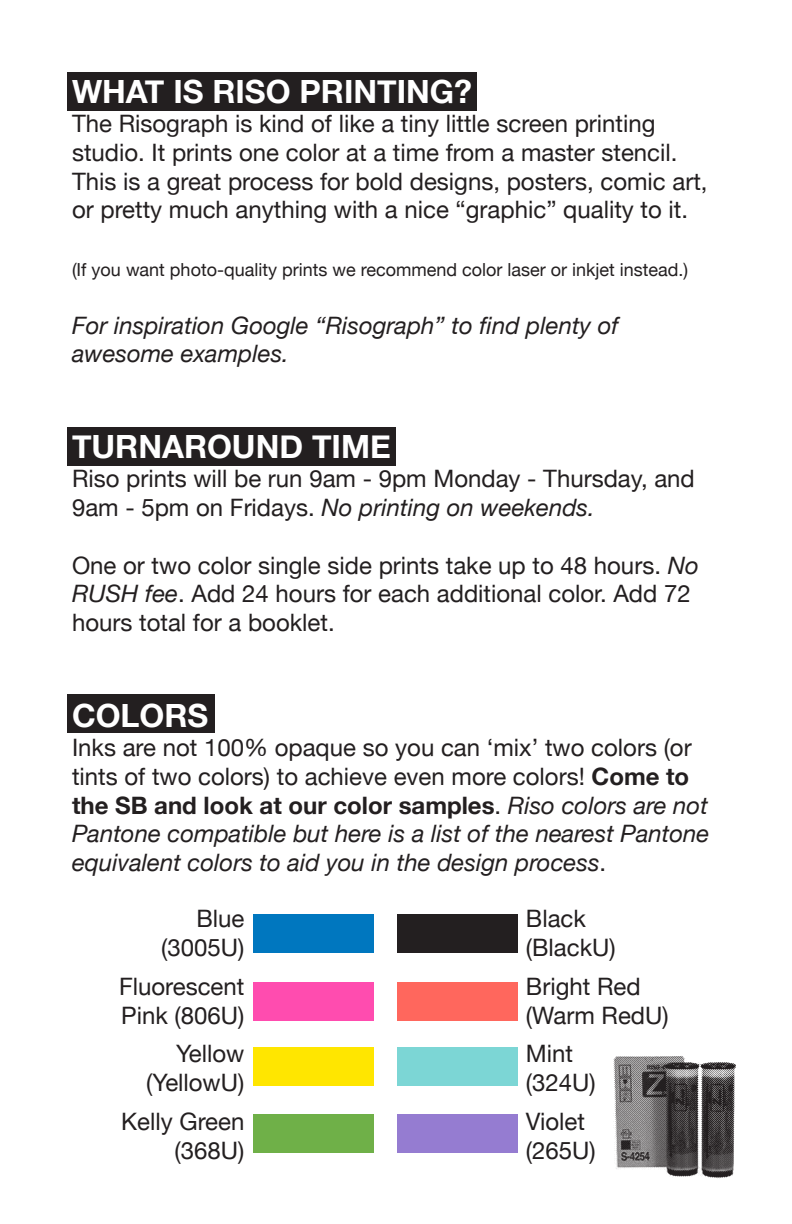
<style>
.page{position:relative;width:792px;height:1224px;background:#fff}
.page>*{position:absolute;margin:0;border:0;box-sizing:border-box;transform-origin:0 0}
.t1{font:700 32px "Helvetica Neue";color:#fff}
.t2{font:24px/28.8px "Helvetica Neue";color:#231f20}
.t3{font:italic 24px/28.8px "Helvetica Neue";color:#231f20}
.t4{font:18px "Helvetica Neue";color:#231f20}
.s1{font-style:italic}
.s2{font-style:normal}
.s3{font-weight:700;font-style:normal}
</style>
<div class="page">
<div style="left:67px;top:427px;width:329px;height:39px;background:#231f20"></div>
<div style="left:67px;top:695px;width:148px;height:38px;background:#231f20"></div>
<div style="left:67px;top:72px;width:409px;height:38px;background:#231f20"></div>
<img style="left:613px;top:1056px;width:123px;height:123px">
<div style="left:253px;top:914px;width:120px;height:39px;background:#0077bf"></div>
<div style="left:397px;top:914px;width:121px;height:39px;background:#231f20"></div>
<div style="left:253px;top:982px;width:120px;height:38px;background:#ff4caf"></div>
<div style="left:397px;top:982px;width:121px;height:38px;background:#ff675d"></div>
<div style="left:253px;top:1114px;width:120px;height:39px;background:#6fb048"></div>
<div style="left:398px;top:1048px;width:120px;height:38px;background:#7cd6d5"></div>
<div style="left:253px;top:1048px;width:120px;height:38px;background:#ffe600"></div>
<div style="left:397px;top:1114px;width:121px;height:38px;background:#957cd1"></div>
<h1 class="t1" style="left:72px;top:67px;width:401px">WHAT IS RISO PRINTING?</h1>
<p class="t2" style="left:72px;top:110px;width:637px">The Risograph is kind of like a tiny little screen printing studio. It prints one color at a time from a master stencil.<br>This is a great process for bold designs, posters, comic art, or pretty much anything with a nice “graphic” quality to it.</p>
<p class="t4" style="left:72px;top:257px;width:618px">(If you want photo-quality prints we recommend color laser or inkjet instead.)</p>
<p class="t3" style="left:72px;top:312px;width:548px">For inspiration Google “Risograph” to find plenty of awesome examples.</p>
<h1 class="t1" style="left:72px;top:422px;width:320px">TURNAROUND TIME</h1>
<p class="t2" style="left:72px;top:466px;width:624px">Riso prints will be run 9am - 9pm Monday - Thursday, and<br>9am - 5pm on Fridays. <span class="s1">No printing on weekends.</span></p>
<p class="t2" style="left:72px;top:552px;width:628px">One or two color single side prints take up to 48 hours. <span class="s1">No<br>RUSH fee</span>. Add 24 hours for each additional color. Add 72 hours total for a booklet.</p>
<h1 class="t1" style="left:72px;top:691px;width:138px">COLORS</h1>
<p class="t3" style="left:72px;top:734px;width:639px"><span class="s2">Inks are not 100% opaque so you can ‘mix’ two colors (or tints of two colors) to achieve even more colors!</span> <span class="s3">Come to the SB and look at our color samples</span><span class="s2">.</span> Riso colors are not Pantone compatible but here is a list of the nearest Pantone equivalent colors to aid you in the design process<span class="s2">.</span></p>
<p class="t2" style="left:161px;top:906px;width:85px;text-align:right">Blue (3005U)</p>
<p class="t2" style="left:119px;top:973px;width:127px">Fluorescent<br>Pink (806U)</p>
<p class="t2" style="left:146px;top:1041px;width:100px;text-align:right">Yellow (YellowU)</p>
<p class="t2" style="left:121px;top:1109px;width:125px;text-align:right">Kelly Green (368U)</p>
<p class="t2" style="left:526px;top:906px;width:91px">Black (BlackU)</p>
<p class="t2" style="left:526px;top:973px;width:144px">Bright Red (Warm RedU)</p>
<p class="t2" style="left:526px;top:1041px;width:71px">Mint (324U)</p>
<p class="t2" style="left:526px;top:1109px;width:71px">Violet (265U)</p>
</div>
